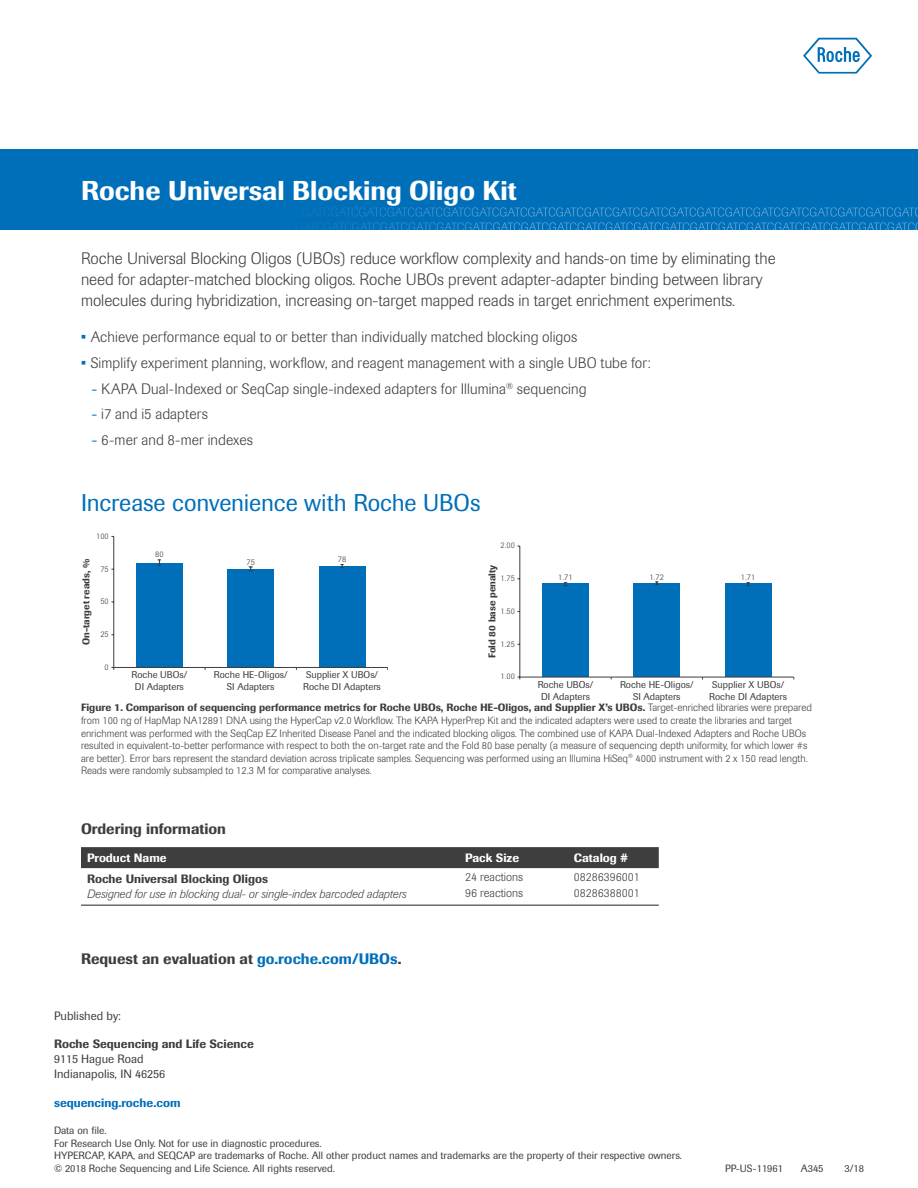
<style>
.page{position:relative;width:918px;height:1188px;background:#fff}
.page>*{position:absolute;margin:0;border:0;box-sizing:border-box;transform-origin:0 0}
.t1{font:500 27px "Imago Pro";color:#fff}
.Subhead_Color{font:24px "Imago Pro";letter-spacing:-.005em;color:#006fba}
.Intro_Copy{font:300 16.5px/21px "Imago Pro";color:#3e3e3f}
.t2{font:300 15px "Imago Pro";letter-spacing:.01em;color:#3e3e3f}
.Body_Bullets{font:500 15px "Imago Pro";color:#3e3e3f}
.Table_Copy{font:italic 300 12px/14.4px "Imago Pro";color:#3e3e3f}
.t3{font:12px/15px "Imago Pro";color:#3e3e3f}
.Table_Copy-2{font:300 12px "Imago Pro";color:#3e3e3f}
.t4{font:500 12px "Imago Pro";color:#3e3e3f}
.Table_Column_Header{font:500 12px "Imago Pro";color:#fff}
.t5{font:500 12px "Imago Pro";color:#006fba}
.t6{font:300 10.5px/12.6px "Imago Pro";color:#3e3e3f}
.t7{font:10.5px/12.6px "Imago Pro";color:#3e3e3f}
.t8{font:9.75px/11.7px "Imago Pro";color:#3d3d40;text-align:center}
.t9{font:500 9.75px "Imago Pro";color:#3d3d40}
.t10{font:300 8.4px "Imago Pro";color:#3d3d40}
.s1{font-weight:500;color:#006fba}
.s2{font-weight:400;color:#006fba}
.s3{font-weight:500}
.s4{font-weight:500;font-style:normal}
.s5{color:#006fba}
</style>
<div class="page">
<svg style="left:803px;top:38px;width:69px;height:36px"></svg>
<div style="left:0;top:149px;width:918px;height:81px;background:#006fba"></div>
<svg style="left:303px;top:207px;width:615px;height:23px"></svg>
<div style="left:81px;top:847px;width:578px;height:21px;background:#3e3e3f"></div>
<hr style="left:459px;top:905px;width:109px;height:1px;background:#231f20">
<hr style="left:568px;top:905px;width:91px;height:1px;background:#231f20">
<hr style="left:81px;top:905px;width:378px;height:1px;background:#231f20">
<hr style="left:114px;top:537px;width:1px;height:131px;background:#3e3e3f">
<div style="left:136px;top:563px;width:47px;height:104px;background:#006fba"></div>
<svg style="left:158px;top:560px;width:3px;height:6px"></svg>
<div style="left:227px;top:569px;width:47px;height:98px;background:#006fba"></div>
<svg style="left:249px;top:567px;width:4px;height:5px"></svg>
<div style="left:319px;top:566px;width:46px;height:101px;background:#006fba"></div>
<hr style="left:114px;top:667px;width:274px;height:1px;background:#3e3e3f">
<hr style="left:520px;top:546px;width:1px;height:131px;background:#3e3e3f">
<div style="left:542px;top:584px;width:47px;height:93px;background:#006fba"></div>
<svg style="left:564px;top:582px;width:3px;height:5px"></svg>
<div style="left:633px;top:583px;width:47px;height:94px;background:#006fba"></div>
<div style="left:725px;top:584px;width:47px;height:93px;background:#006fba"></div>
<svg style="left:747px;top:582px;width:3px;height:5px"></svg>
<hr style="left:520px;top:677px;width:274px;height:1px;background:#3e3e3f">
<p class="t1" style="left:81px;top:173px;width:437px">Roche Universal Blocking Oligo Kit</p>
<p class="Intro_Copy" style="left:81px;top:247px;width:696px">Roche Universal Blocking Oligos (UBOs) reduce workflow complexity and hands-on time by eliminating the need for adapter-matched blocking oligos. Roche UBOs prevent adapter-adapter binding between library molecules during hybridization, increasing on-target mapped reads in target enrichment experiments.</p>
<p class="t2" style="left:81px;top:327px;width:498px"><span class="s1">•</span> Achieve performance equal to or better than individually matched blocking oligos</p>
<p class="t2" style="left:81px;top:353px;width:572px"><span class="s1">•</span> Simplify experiment planning, workflow, and reagent management with a single UBO tube for:</p>
<p class="t2" style="left:92px;top:379px;width:497px"><span class="s2">-</span> KAPA Dual-Indexed or SeqCap single-indexed adapters for Illumina<sup>®</sup> sequencing</p>
<p class="t2" style="left:92px;top:404px;width:118px"><span class="s2">-</span> i7 and i5 adapters</p>
<p class="t2" style="left:92px;top:430px;width:163px"><span class="s2">-</span> 6-mer and 8-mer indexes</p>
<p class="Subhead_Color" style="left:81px;top:487px;width:401px">Increase convenience with Roche UBOs</p>
<p class="t10" style="left:96px;top:530px;width:14px">100</p>
<p class="t9" style="left:80px;top:645px;width:88px;rotate:-90deg">On-target reads, %</p>
<p class="t10" style="left:100px;top:563px;width:10px">75</p>
<p class="t10" style="left:100px;top:596px;width:10px">50</p>
<p class="t10" style="left:100px;top:629px;width:10px">25</p>
<p class="t10" style="left:105px;top:662px;width:6px">0</p>
<p class="t10" style="left:155px;top:549px;width:10px">80</p>
<p class="t8" style="left:132px;top:669px;width:57px">Roche UBOs/<br>DI Adapters</p>
<p class="t10" style="left:247px;top:556px;width:10px">75</p>
<p class="t10" style="left:338px;top:554px;width:10px">78</p>
<p class="t8" style="left:214px;top:669px;width:75px">Roche HE-Oligos/<br>SI Adapters</p>
<p class="t8" style="left:303px;top:669px;width:79px;text-align:left">Supplier X UBOs/<br>Roche DI Adapters</p>
<p class="t10" style="left:501px;top:540px;width:16px">2.00</p>
<p class="t9" style="left:486px;top:658px;width:95px;rotate:-90deg">Fold 80 base penalty</p>
<p class="t10" style="left:501px;top:573px;width:16px">1.75</p>
<p class="t10" style="left:501px;top:606px;width:16px">1.50</p>
<p class="t10" style="left:501px;top:638px;width:16px">1.25</p>
<p class="t10" style="left:501px;top:671px;width:16px">1.00</p>
<p class="t10" style="left:558px;top:572px;width:16px">1.71</p>
<p class="t8" style="left:538px;top:679px;width:57px">Roche UBOs/<br>DI Adapters</p>
<p class="t10" style="left:650px;top:571px;width:16px">1.72</p>
<p class="t10" style="left:741px;top:572px;width:16px">1.71</p>
<p class="t8" style="left:620px;top:679px;width:75px">Roche HE-Oligos/<br>SI Adapters</p>
<p class="t8" style="left:709px;top:679px;width:79px;text-align:left">Supplier X UBOs/<br>Roche DI Adapters</p>
<p class="t6" style="left:81px;top:701px;width:733px"><span class="s3">Figure 1. Comparison of sequencing performance metrics for Roche UBOs, Roche HE-Oligos, and Supplier X’s UBOs.</span> Target-enriched libraries were prepared from 100 ng of HapMap NA12891 DNA using the HyperCap v2.0 Workflow. The KAPA HyperPrep Kit and the indicated adapters were used to create the libraries and target enrichment was performed with the SeqCap EZ Inherited Disease Panel and the indicated blocking oligos. The combined use of KAPA Dual-Indexed Adapters and Roche UBOs resulted in equivalent-to-better performance with respect to both the on-target rate and the Fold 80 base penalty (a measure of sequencing depth uniformity, for which lower #s are better). Error bars represent the standard deviation across triplicate samples. Sequencing was performed using an Illumina HiSeq<sup>®</sup> 4000 instrument with 2 x 150 read length.<br>Reads were randomly subsampled to 12.3 M for comparative analyses.</p>
<p class="Body_Bullets" style="left:81px;top:819px;width:147px">Ordering information</p>
<p class="Table_Column_Header" style="left:87px;top:850px;width:81px">Product Name</p>
<p class="Table_Column_Header" style="left:465px;top:850px;width:56px">Pack Size</p>
<p class="Table_Column_Header" style="left:574px;top:850px;width:56px">Catalog #</p>
<p class="Table_Copy" style="left:87px;top:872px;width:321px"><span class="s4">Roche Universal Blocking Oligos<br></span>Designed for use in blocking dual- or single-index barcoded adapters</p>
<p class="Table_Copy-2" style="left:465px;top:869px;width:60px">24 reactions</p>
<p class="Table_Copy-2" style="left:574px;top:869px;width:67px">08286396001</p>
<p class="Table_Copy-2" style="left:465px;top:885px;width:60px">96 reactions</p>
<p class="Table_Copy-2" style="left:574px;top:885px;width:67px">08286388001</p>
<p class="Body_Bullets" style="left:81px;top:949px;width:322px">Request an evaluation at <span class="s5">go.roche.com/UBOs</span>.</p>
<p class="t3" style="left:54px;top:1008px;width:69px">Published by:</p>
<p class="t4" style="left:54px;top:1037px;width:202px">Roche Sequencing and Life Science</p>
<p class="t3" style="left:54px;top:1052px;width:113px">9115 Hague Road<br>Indianapolis, IN 46256</p>
<p class="t5" style="left:54px;top:1095px;width:128px">sequencing.roche.com</p>
<p class="t7" style="left:54px;top:1124px;width:630px">Data on file.<br>For Research Use Only. Not for use in diagnostic procedures.<br>HYPERCAP, KAPA, and SEQCAP are trademarks of Roche. All other product names and trademarks are the property of their respective owners. © 2018 Roche Sequencing and Life Science. All rights reserved.</p>
<p class="t7" style="left:725px;top:1162px;width:59px">PP-US-11961</p>
<p class="t7" style="left:801px;top:1162px;width:24px">A345</p>
<p class="t7" style="left:845px;top:1162px;width:21px">3/18</p>
</div>
